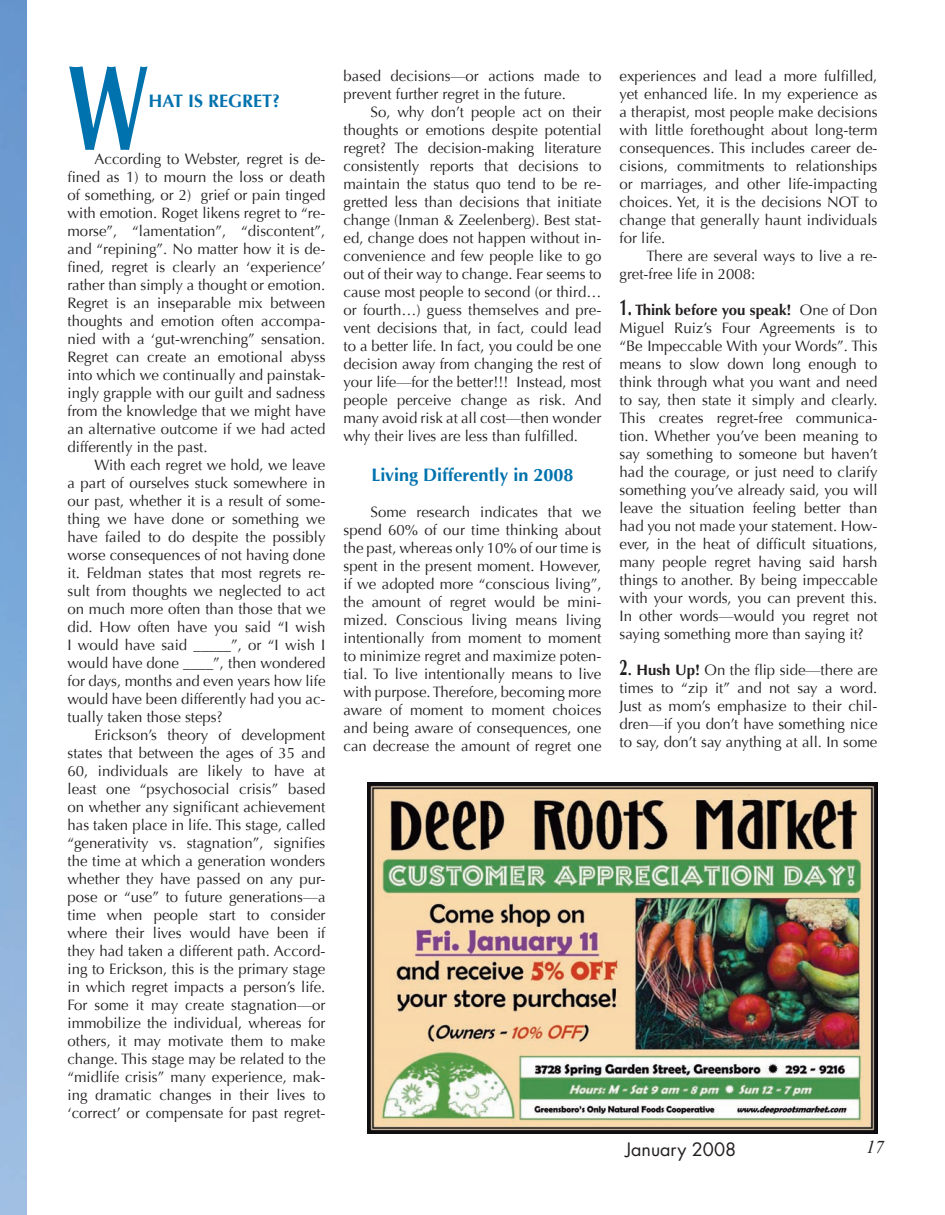
<style>
.page{position:relative;width:945px;height:1215px;background:#fff}
.page>*{position:absolute;margin:0;border:0;box-sizing:border-box;transform-origin:0 0}
.t1{font:700 121.65px "Optima";color:#0072ae;scale:.67 1}
.t2{font:700 18px "Optima";color:#0072ae}
.t3{font:18px "Futura Std";color:#231f20}
.t4{font:italic 18px "Times New Roman";color:#231f20}
.t5{font:15px/18px "Optima";color:#231f20;text-align:justify}
.s1{font-weight:700;font-size:22.5px}
.s2{font-weight:700}
</style>
<div class="page">
<img style="left:0;top:0;width:27px;height:1215px">
<img style="left:368px;top:783px;width:510px;height:351px">
<h1 class="t1" style="left:68px;top:38px;width:123px">W</h1>
<p class="t2" style="left:149px;top:90px;width:133px">HAT IS REGRET?</p>
<p class="t5" style="left:68px;top:150px;width:260px;text-indent:27px">According to Webster, regret is de&shy;fined as 1) to mourn the loss or death of something, or 2) grief or pain tinged with emotion. Roget likens regret to “re&shy;morse”, “lamentation”, “discontent”, and “repining”. No matter how it is de&shy;fined, regret is clearly an ‘experience’ rather than simply a thought or emotion.<br>Regret is an inseparable mix between thoughts and emotion often accompa&shy;nied with a ‘gut-wrenching” sensation.<br>Regret can create an emotional abyss into which we continually and painstak&shy;ingly grapple with our guilt and sadness from the knowledge that we might have an alternative outcome if we had acted differently in the past.</p>
<p class="t5" style="left:68px;top:456px;width:260px;text-indent:27px">With each regret we hold, we leave a part of ourselves stuck somewhere in our past, whether it is a result of some&shy;thing we have done or something we have failed to do despite the possibly worse consequences of not having done it. Feldman states that most regrets re&shy;sult from thoughts we neglected to act on much more often than those that we did. How often have you said “I wish I would have said _____”, or “I wish I would have done ____”, then wondered for days, months and even years how life would have been differently had you ac&shy;tually taken those steps?</p>
<p class="t5" style="left:68px;top:726px;width:260px;text-indent:27px">Erickson’s theory of development states that between the ages of 35 and 60, individuals are likely to have at least one “psychosocial crisis” based on whether any significant achievement has taken place in life. This stage, called “generativity vs. stagnation”, signifies the time at which a generation wonders whether they have passed on any pur&shy;pose or “use” to future generations—a time when people start to consider where their lives would have been if they had taken a different path. Accord&shy;ing to Erickson, this is the primary stage in which regret impacts a person’s life.<br>For some it may create stagnation—or immobilize the individual, whereas for others, it may motivate them to make change. This stage may be related to the “midlife crisis” many experience, mak&shy;ing dramatic changes in their lives to ‘correct’ or compensate for past regret-</p>
<p class="t5" style="left:344px;top:67px;width:259px">based decisions—or actions made to prevent further regret in the future.</p>
<p class="t5" style="left:344px;top:103px;width:260px;text-indent:27px">So, why don’t people act on their thoughts or emotions despite potential regret? The decision-making literature consistently reports that decisions to maintain the status quo tend to be re&shy;gretted less than decisions that initiate change (Inman &amp; Zeelenberg). Best stat&shy;ed, change does not happen without in&shy;convenience and few people like to go out of their way to change. Fear seems to cause most people to second (or third… or fourth…) guess themselves and pre&shy;vent decisions that, in fact, could lead to a better life. In fact, you could be one decision away from changing the rest of your life—for the better!!! Instead, most people perceive change as risk. And many avoid risk at all cost—then wonder why their lives are less than fulfilled.</p>
<p class="t2" style="left:371px;top:464px;width:204px">Living Differently in 2008</p>
<p class="t5" style="left:344px;top:503px;width:260px;text-indent:27px">Some research indicates that we spend 60% of our time thinking about the past, whereas only 10% of our time is spent in the present moment. However, if we adopted more “conscious living”, the amount of regret would be mini&shy;mized. Conscious living means living intentionally from moment to moment to minimize regret and maximize poten&shy;tial. To live intentionally means to live with purpose. Therefore, becoming more aware of moment to moment choices and being aware of consequences, one can decrease the amount of regret one</p>
<p class="t5" style="left:620px;top:67px;width:260px">experiences and lead a more fulfilled, yet enhanced life. In my experience as a therapist, most people make decisions with little forethought about long-term consequences. This includes career de&shy;cisions, commitments to relationships or marriages, and other life-impacting choices. Yet, it is the decisions NOT to change that generally haunt individuals for life.</p>
<p class="t5" style="left:620px;top:247px;width:259px;text-indent:27px">There are several ways to live a re&shy;gret-free life in 2008:</p>
<p class="t5" style="left:620px;top:301px;width:260px"><span class="s1">1.</span> <span class="s2">Think before you speak!</span> One of Don Miguel Ruiz’s Four Agreements is to “Be Impeccable With your Words”. This means to slow down long enough to think through what you want and need to say, then state it simply and clearly.<br>This creates regret-free communica&shy;tion. Whether you’ve been meaning to say something to someone but haven’t had the courage, or just need to clarify something you’ve already said, you will leave the situation feeling better than had you not made your statement. How&shy;ever, in the heat of difficult situations, many people regret having said harsh things to another. By being impeccable with your words, you can prevent this.<br>In other words—would you regret not saying something more than saying it?</p>
<p class="t5" style="left:620px;top:661px;width:260px"><span class="s1">2</span><span class="s2">. Hush Up!</span> On the flip side—there are times to “zip it” and not say a word.<br>Just as mom’s emphasize to their chil&shy;dren—if you don’t have something nice to say, don’t say anything at all. In some</p>
<p class="t3" style="left:625px;top:1138px;width:112px">January 2008</p>
<p class="t4" style="left:866px;top:1135px;width:19px">17</p>
</div>
